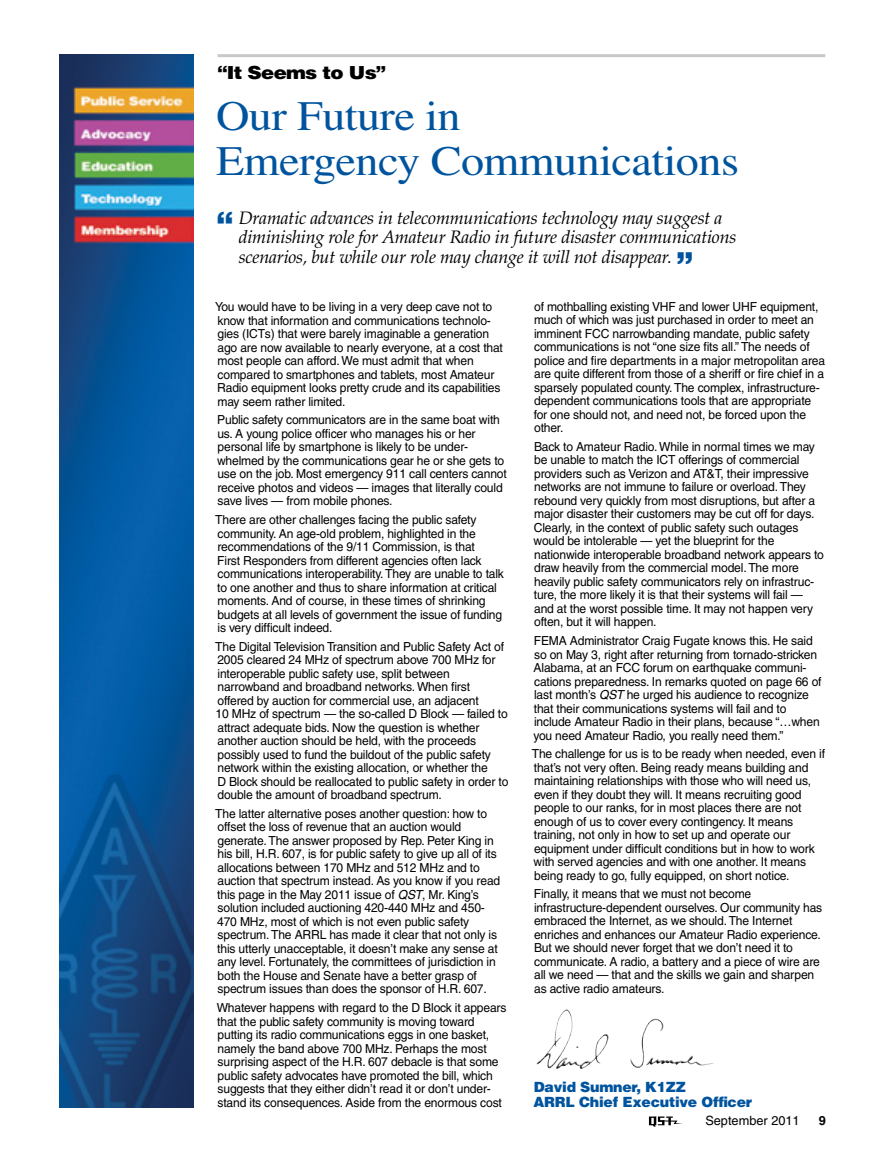
<style>
.page{position:relative;width:885px;height:1161px;background:#fff}
.page>*{position:absolute;margin:0;border:0;box-sizing:border-box;transform-origin:0 0}
.Intro_Headline_NEW{font:42px/45px "Times";letter-spacing:-.015em;color:#00549e;scale:1.1 1}
.Quote_Marks_Left_NEW{font:900 33px "Helvetica";color:#00549e}
.Daves_Editorial_Intr{font:italic 18px/19.5px "Palatino";letter-spacing:-.015em;color:#000}
.Intro_Headline_NEW-2{font:900 18px "Helvetica";letter-spacing:-.035em;color:#000;scale:1.1 1}
.Daves_Sig_NEW{font:900 14.1px/14.7px "Helvetica";letter-spacing:-.015em;color:#00549e}
.t1{font:12.75px "Helvetica";color:#000}
.t2{font:700 12.75px "Helvetica";color:#000}
.Daves_Editorial_Text{font:12.45px/13.5px "Helvetica";letter-spacing:-.015em;color:#000}
.s1{font-style:italic}
</style>
<div class="page">
<svg style="left:648px;top:1117px;width:34px;height:10px"></svg>
<img style="left:536px;top:1011px;width:28px;height:53px">
<hr style="left:217px;top:54px;width:608px;height:3px;background:#c7c8ca">
<img style="left:59px;top:54px;width:135px;height:1053px">
<p class="Intro_Headline_NEW-2" style="left:217px;top:61px;width:154px">“It Seems to Us”</p>
<p class="Intro_Headline_NEW" style="left:216px;top:93px;width:476px">Our Future in<br>Emergency Communications</p>
<p class="Daves_Editorial_Intr" style="left:238px;top:208px;width:499px">Dramatic advances in telecommunications technology may suggest a diminishing role for Amateur Radio in future disaster communications scenarios, but while our role may change it will not disappear.</p>
<p class="Daves_Editorial_Text" style="left:215px;top:300px;width:289px">You would have to be living in a very deep cave not to know that information and communications technolo&shy;gies (ICTs) that were barely imaginable a generation ago are now available to nearly everyone, at a cost that most people can afford. We must admit that when compared to smartphones and tablets, most Amateur Radio equipment looks pretty crude and its capabilities may seem rather limited.</p>
<p class="Daves_Editorial_Text" style="left:217px;top:413px;width:291px">Public safety communicators are in the same boat with us. A young police officer who manages his or her personal life by smartphone is likely to be under&shy;whelmed by the communications gear he or she gets to use on the job. Most emergency 911 call centers cannot receive photos and videos — images that literally could save lives — from mobile phones.</p>
<p class="Daves_Editorial_Text" style="left:215px;top:513px;width:290px">There are other challenges facing the public safety community. An age-old problem, highlighted in the recommendations of the 9/11 Commission, is that<br>First Responders from different agencies often lack communications interoperability. They are unable to talk to one another and thus to share information at critical moments. And of course, in these times of shrinking budgets at all levels of government the issue of funding is very difficult indeed.</p>
<p class="Daves_Editorial_Text" style="left:215px;top:640px;width:295px">The Digital Television Transition and Public Safety Act of 2005 cleared 24 MHz of spectrum above 700 MHz for interoperable public safety use, split between narrowband and broadband networks. When first<br>offered by auction for commercial use, an adjacent<br>10 MHz of spectrum — the so-called D Block — failed to attract adequate bids. Now the question is whether another auction should be held, with the proceeds possibly used to fund the buildout of the public safety network within the existing allocation, or whether the<br>D Block should be reallocated to public safety in order to double the amount of broadband spectrum.</p>
<p class="Daves_Editorial_Text" style="left:215px;top:807px;width:286px">The latter alternative poses another question: how to offset the loss of revenue that an auction would generate. The answer proposed by Rep. Peter King in his bill, H.R. 607, is for public safety to give up all of its allocations between 170 MHz and 512 MHz and to auction that spectrum instead. As you know if you read this page in the May 2011 issue of <span class="s1">QST</span>, Mr. King’s solution included auctioning 420-440 MHz and 450- 470 MHz, most of which is not even public safety spectrum. The ARRL has made it clear that not only is this utterly unacceptable, it doesn’t make any sense at any level. Fortunately, the committees of jurisdiction in both the House and Senate have a better grasp of spectrum issues than does the sponsor of H.R. 607.</p>
<p class="Daves_Editorial_Text" style="left:217px;top:1001px;width:291px">Whatever happens with regard to the D Block it appears that the public safety community is moving toward putting its radio communications eggs in one basket, namely the band above 700 MHz. Perhaps the most surprising aspect of the H.R. 607 debacle is that some public safety advocates have promoted the bill, which suggests that they either didn’t read it or don’t under&shy;stand its consequences. Aside from the enormous cost</p>
<p class="Quote_Marks_Left_NEW" style="left:216px;top:203px;width:18px">“</p>
<p class="Quote_Marks_Left_NEW" style="left:676px;top:243px;width:18px">”</p>
<p class="Daves_Editorial_Text" style="left:533px;top:300px;width:293px">of mothballing existing VHF and lower UHF equipment, much of which was just purchased in order to meet an imminent FCC narrowbanding mandate, public safety communications is not “one size fits all.” The needs of police and fire departments in a major metropolitan area are quite different from those of a sheriff or fire chief in a sparsely populated county. The complex, infrastructure&shy;dependent communications tools that are appropriate for one should not, and need not, be forced upon the other.</p>
<p class="Daves_Editorial_Text" style="left:533px;top:440px;width:292px">Back to Amateur Radio. While in normal times we may be unable to match the ICT offerings of commercial providers such as Verizon and AT&amp;T, their impressive networks are not immune to failure or overload. They rebound very quickly from most disruptions, but after a major disaster their customers may be cut off for days.<br>Clearly, in the context of public safety such outages would be intolerable — yet the blueprint for the nationwide interoperable broadband network appears to draw heavily from the commercial model. The more heavily public safety communicators rely on infrastruc&shy;ture, the more likely it is that their systems will fail — and at the worst possible time. It may not happen very often, but it will happen.</p>
<p class="Daves_Editorial_Text" style="left:533px;top:634px;width:290px">FEMA Administrator Craig Fugate knows this. He said so on May 3, right after returning from tornado-stricken Alabama, at an FCC forum on earthquake communi&shy;cations preparedness. In remarks quoted on page 66 of last month’s <span class="s1">QST</span> he urged his audience to recognize that their communications systems will fail and to include Amateur Radio in their plans, because “…when you need Amateur Radio, you really need them.”</p>
<p class="Daves_Editorial_Text" style="left:531px;top:747px;width:295px">The challenge for us is to be ready when needed, even if that’s not very often. Being ready means building and maintaining relationships with those who will need us, even if they doubt they will. It means recruiting good people to our ranks, for in most places there are not enough of us to cover every contingency. It means training, not only in how to set up and operate our equipment under difficult conditions but in how to work with served agencies and with one another. It means being ready to go, fully equipped, on short notice.</p>
<p class="Daves_Editorial_Text" style="left:533px;top:887px;width:290px">Finally, it means that we must not become infrastructure-dependent ourselves. Our community has embraced the Internet, as we should. The Internet enriches and enhances our Amateur Radio experience.<br>But we should never forget that we don’t need it to communicate. A radio, a battery and a piece of wire are all we need — that and the skills we gain and sharpen as active radio amateurs.</p>
<p class="Daves_Sig_NEW" style="left:533px;top:1079px;width:220px">David Sumner, K1ZZ<br>ARRL Chief Executive Officer</p>
<p class="t1" style="left:705px;top:1113px;width:96px">September 2011</p>
<p class="t2" style="left:818px;top:1113px;width:9px">9</p>
</div>
